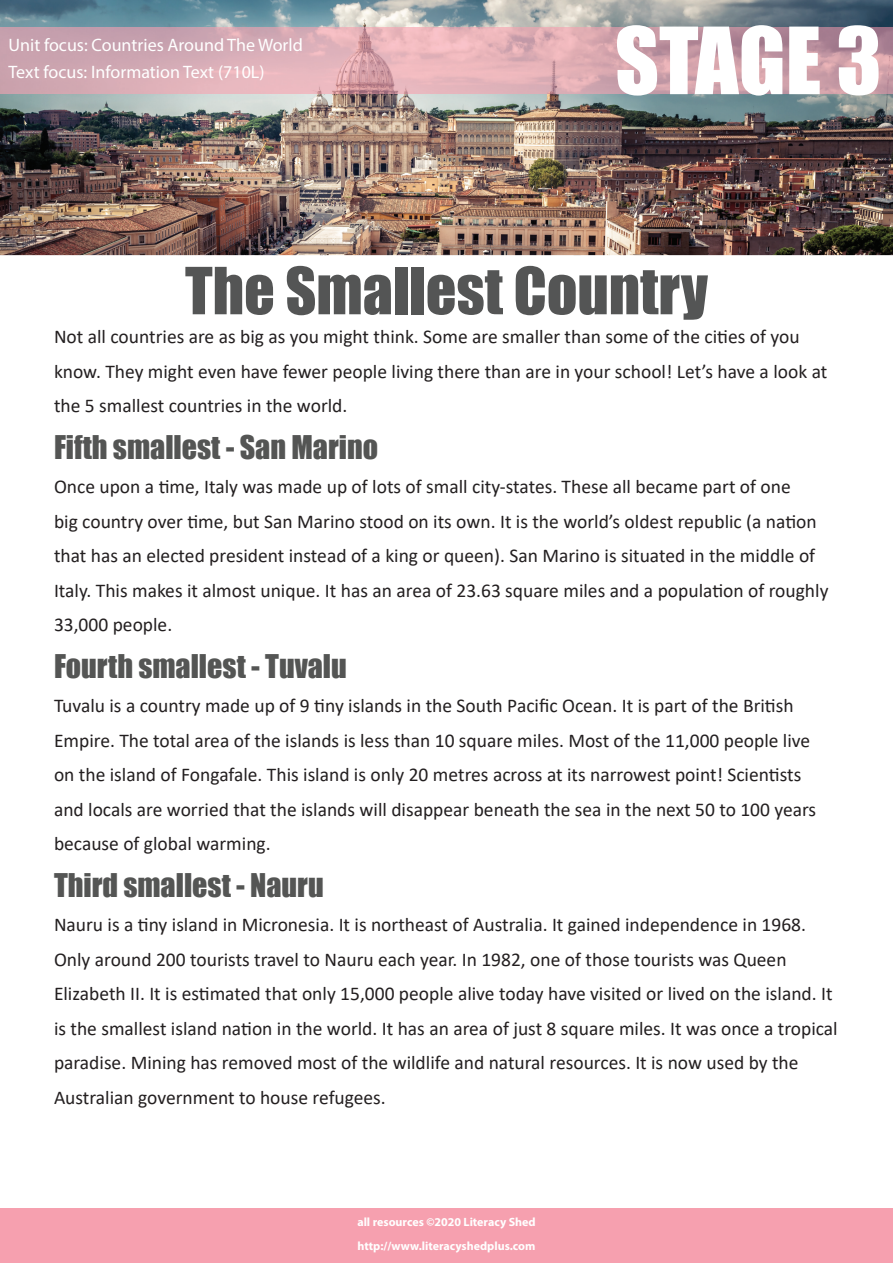
<style>
.page{position:relative;width:893px;height:1263px;background:#fff}
.page>*{position:absolute;margin:0;border:0;box-sizing:border-box;transform-origin:0 0}
.t1{font:85.5px "Impact";color:#fff}
.t2{font:60px "Impact";color:#545555}
.t3{font:30px "Impact";color:#545554}
.t4{font:19.5px/34.5px "Calibri";color:#231f20}
.t5{font:18px/27px "Myriad Pro";color:#fff}
.t6{font:700 12px/24px "Myriad Pro";color:#fff}
</style>
<div class="page">
<img style="left:0;top:0;width:893px;height:255px">
<img style="left:0;top:27px;width:893px;height:66px">
<div style="left:0;top:1209px;width:893px;height:54px;background:#f6a0af"></div>
<p class="t5" style="left:9px;top:31px;width:296px">Unit focus: Countries Around The World<br>Text focus: Information Text (710L)</p>
<h1 class="t1" style="left:615px;top:-6px;width:268px">STAGE 3</h1>
<h2 class="t2" style="left:185px;top:244px;width:524px">The Smallest Country</h2>
<p class="t4" style="left:54px;top:319px;width:775px">Not all countries are as big as you might think. Some are smaller than some of the cities of you know. They might even have fewer people living there than are in your school! Let’s have a look at the 5 smallest countries in the world.</p>
<h3 class="t3" style="left:54px;top:424px;width:325px">Fifth smallest - San Marino</h3>
<p class="t4" style="left:54px;top:469px;width:776px">Once upon a time, Italy was made up of lots of small city-states. These all became part of one<br>big country over time, but San Marino stood on its own. It is the world’s oldest republic (a nation that has an elected president instead of a king or queen). San Marino is situated in the middle of Italy. This makes it almost unique. It has an area of 23.63 square miles and a population of roughly 33,000 people.</p>
<h3 class="t3" style="left:54px;top:643px;width:294px">Fourth smallest - Tuvalu</h3>
<p class="t4" style="left:54px;top:688px;width:764px">Tuvalu is a country made up of 9 tiny islands in the South Pacific Ocean. It is part of the British Empire. The total area of the islands is less than 10 square miles. Most of the 11,000 people live on the island of Fongafale. This island is only 20 metres across at its narrowest point! Scientists and locals are worried that the islands will disappear beneath the sea in the next 50 to 100 years because of global warming.</p>
<h3 class="t3" style="left:54px;top:862px;width:271px">Third smallest - Nauru</h3>
<p class="t4" style="left:54px;top:907px;width:785px">Nauru is a tiny island in Micronesia. It is northeast of Australia. It gained independence in 1968.<br>Only around 200 tourists travel to Nauru each year. In 1982, one of those tourists was Queen Elizabeth II. It is estimated that only 15,000 people alive today have visited or lived on the island. It is the smallest island nation in the world. It has an area of just 8 square miles. It was once a tropical paradise. Mining has removed most of the wildlife and natural resources. It is now used by the Australian government to house refugees.</p>
<p class="t6" style="left:357px;top:1209px;width:180px">all resources ©2020 Literacy Shed http://www.literacyshedplus.com</p>
</div>
